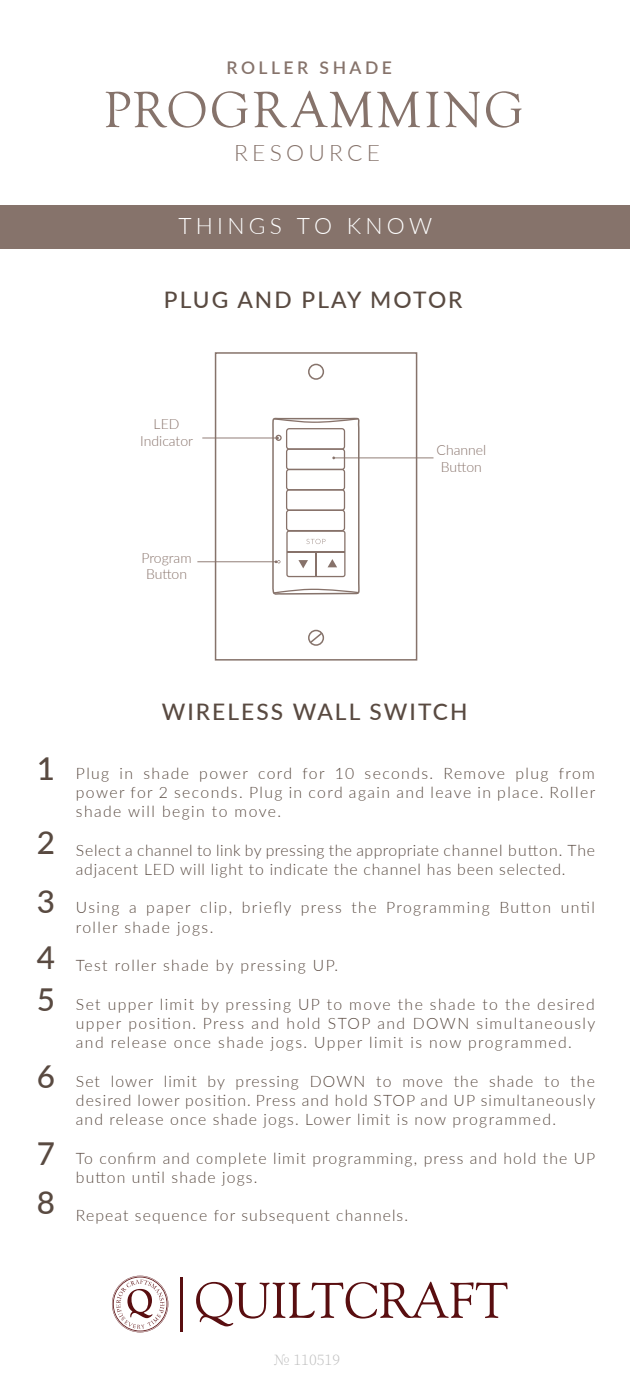
<style>
.page{position:relative;width:630px;height:1386px;background:#fff}
.page>*{position:absolute;margin:0;border:0;box-sizing:border-box;transform-origin:0 0}
.t1{font:52.5px "Goudy Old Sty";letter-spacing:.045em;color:#86736b}
.t2{font:500 31.5px/59.5px "Lato";color:#594a41}
.t3{font:500 22.75px "Lato";letter-spacing:.09em;color:#594a41}
.t4{font:300 22.75px "Lato";letter-spacing:.185em;color:#fff}
.t5{font:300 22.75px "Lato";letter-spacing:.185em;color:#86736b}
.t6{font:600 17.5px "Lato";letter-spacing:.2em;color:#86736b}
.t7{font:300 15.75px/19.2px "Lato";letter-spacing:.07em;color:#594a41;text-align:justify}
.t8{font:300 15.75px/19.2px "Lato";letter-spacing:.05em;color:#594a41}
.t9{font:300 15.75px/19.2px "Lato";letter-spacing:.09em;color:#594a41}
.t10{font:300 15.75px "Source Serif Pro";color:#bfbfbf}
.t11{font:300 14px/16.8px "Lato";color:#87726a;text-align:center}
</style>
<div class="page">
<svg style="left:214px;top:352px;width:204px;height:309px"></svg>
<svg style="left:309px;top:631px;width:15px;height:13px"></svg>
<div style="left:0;top:205px;width:630px;height:44px;background:#86736b"></div>
<svg style="left:196px;top:1282px;width:312px;height:44px"></svg>
<hr style="left:181px;top:1277px;width:2px;height:54px;background:#590e10">
<svg style="left:112px;top:1276px;width:56px;height:56px"></svg>
<hr style="left:202px;top:438px;width:76px;height:1px;background:#87726a">
<hr style="left:335px;top:457px;width:99px;height:1px;background:#87726a">
<hr style="left:197px;top:561px;width:79px;height:1px;background:#87726a">
<svg style="left:274px;top:418px;width:84px;height:159px"></svg>
<p class="t6" style="left:226px;top:55px;width:167px">ROLLER SHADE</p>
<h1 class="t1" style="left:104px;top:81px;width:422px">PROGRAMMING</h1>
<h3 class="t5" style="left:234px;top:137px;width:147px">RESOURCE</h3>
<h3 class="t4" style="left:178px;top:210px;width:255px">THINGS TO KNOW</h3>
<h3 class="t3" style="left:164px;top:283px;width:300px">PLUG AND PLAY MOTOR</h3>
<p class="t11" style="left:140px;top:416px;width:54px">LED<br>Indicator</p>
<p class="t11" style="left:141px;top:549px;width:52px">Program<br>Button</p>
<p class="t11" style="left:437px;top:441px;width:51px">Channel<br>Button</p>
<h2 class="t2" style="left:37px;top:738px;width:20px">1</h2>
<h2 class="t2" style="left:37px;top:811px;width:20px">2<br>3</h2>
<h2 class="t2" style="left:37px;top:936px;width:20px;line-height:42px">4<br>5</h2>
<h2 class="t2" style="left:37px;top:1046px;width:20px">6</h2>
<h2 class="t2" style="left:37px;top:1128px;width:20px;line-height:49px">7<br>8</h2>
<h3 class="t3" style="left:162px;top:695px;width:307px">WIRELESS WALL SWITCH</h3>
<p class="t7" style="left:76px;top:763px;width:521px">Plug in shade power cord for 10 seconds. Remove plug from power for 2 seconds. Plug in cord again and leave in place. Roller shade will begin to move.</p>
<p class="t8" style="left:76px;top:840px;width:521px">Select a channel to link by pressing the appropriate channel button. The adjacent LED will light to indicate the channel has been selected.</p>
<p class="t9" style="left:76px;top:898px;width:521px">Using a paper clip, briefly press the Programming Button until roller shade jogs.</p>
<p class="t9" style="left:76px;top:955px;width:264px">Test roller shade by pressing UP.</p>
<p class="t7" style="left:76px;top:994px;width:521px">Set upper limit by pressing UP to move the shade to the desired upper position. Press and hold STOP and DOWN simultaneously and release once shade jogs. Upper limit is now programmed.</p>
<p class="t7" style="left:76px;top:1071px;width:521px">Set lower limit by pressing DOWN to move the shade to the desired lower position. Press and hold STOP and UP simultaneously and release once shade jogs. Lower limit is now programmed.</p>
<p class="t7" style="left:76px;top:1148px;width:521px">To confirm and complete limit programming, press and hold the UP button until shade jogs.</p>
<p class="t7" style="left:76px;top:1206px;width:334px">Repeat sequence for subsequent channels.</p>
<p class="t10" style="left:274px;top:1350px;width:68px">№ 110519</p>
</div>
